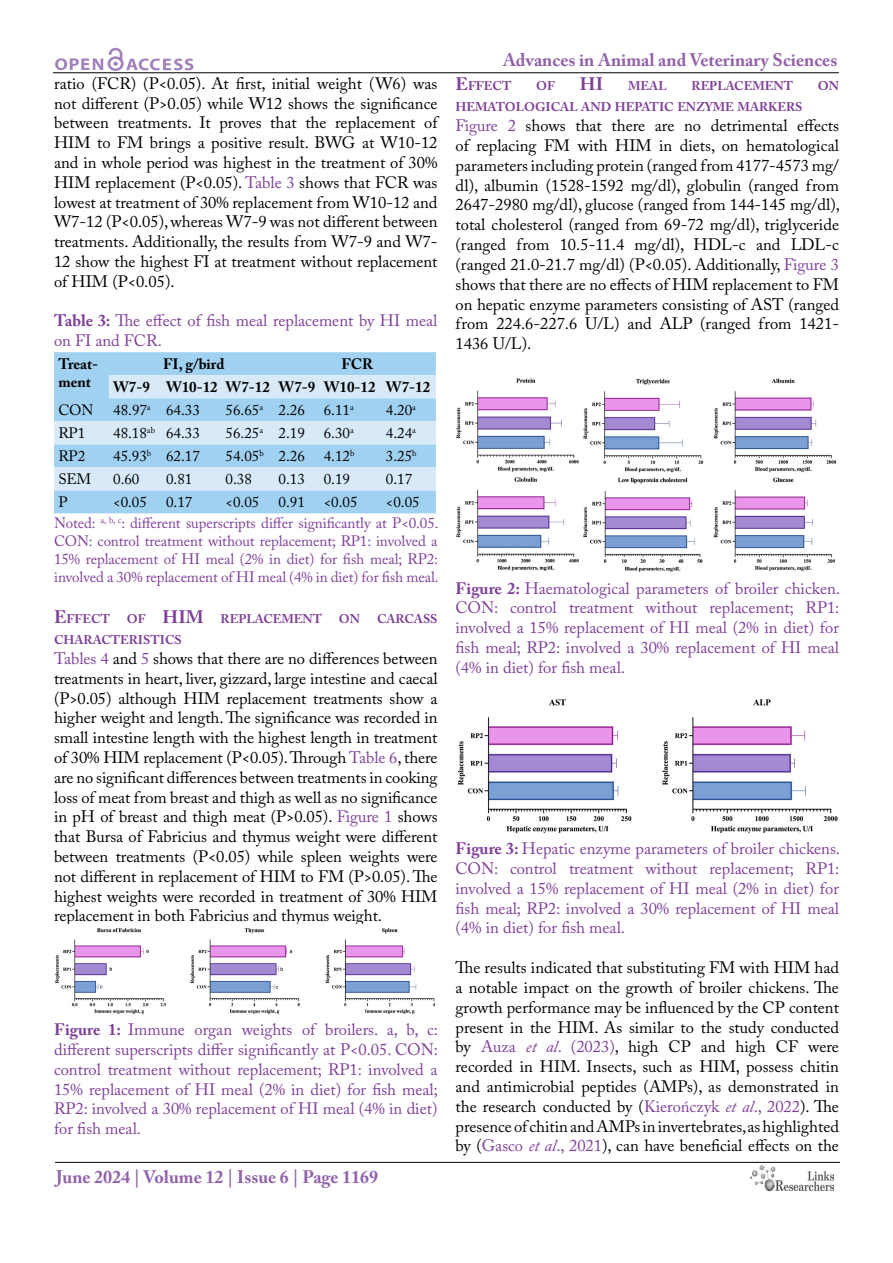
<style>
.page{position:relative;width:893px;height:1263px;background:#fff}
.page>*{position:absolute;margin:0;border:0;box-sizing:border-box;transform-origin:0 0}
.t1{font:700 18px "Adobe Caslon Pro";color:#9161a9}
.t2{font:700 18px "Adobe Caslon Pro";color:#7f3f98}
.t3{font:16.5px/19.8px "Adobe Caslon Pro";color:#000;text-align:justify}
.t4{font:16.5px/19.8px "Adobe Caslon Pro";color:#7f3f98;text-align:justify}
.t5{font:15px/18px "Adobe Caslon Pro";letter-spacing:-.005em;color:#7f3f98}
.t6{font:15px "Adobe Caslon Pro";color:#000}
.t7{font:700 15px/18px "Adobe Caslon Pro";color:#000}
.t8{font:700 12.6px "Adobe Caslon Pro";color:#7f3f98}
.s1{color:#7f3f98}
.s2{font-weight:700}
.s3{color:#000}
.s4{font-size:18px}
.s5{font-size:12.6px}
.s6{font-style:italic;color:#7f3f98}
</style>
<div class="page">
<hr style="left:53px;top:72px;width:786px;height:1px;background:#000">
<hr style="left:55px;top:1162px;width:785px;height:1px;background:#000">
<svg style="left:55px;top:48px;width:138px;height:23px"></svg>
<img style="left:750px;top:1166px;width:83px;height:26px">
<div style="left:54px;top:352px;width:382px;height:161px;background:#a1d1f0"></div>
<svg style="left:54px;top:375px;width:382px;height:115px;background:#c1dff4"></svg>
<img style="left:55px;top:928px;width:380px;height:86px">
<img style="left:456px;top:378px;width:381px;height:194px">
<img style="left:458px;top:699px;width:380px;height:134px">
<p class="t3" style="left:54px;top:73px;width:385px">ratio (FCR) (P&lt;0.05). At first, initial weight (W6) was not different (P&gt;0.05) while W12 shows the significance between treatments. It proves that the replacement of HIM to FM brings a positive result. BWG at W10-12 and in whole period was highest in the treatment of 30% HIM replacement (P&lt;0.05). <span class="s1">Table 3</span> shows that FCR was lowest at treatment of 30% replacement from W10-12 and W7-12 (P&lt;0.05), whereas W7-9 was not different between treatments. Additionally, the results from W7-9 and W7- 12 show the highest FI at treatment without replacement of HIM (P&lt;0.05).</p>
<p class="t4" style="left:54px;top:311px;width:385px"><span class="s2">Table 3:</span> The effect of fish meal replacement by HI meal on FI and FCR.</p>
<p class="t7" style="left:58px;top:355px;width:41px">Treat&shy;ment</p>
<p class="t7" style="left:163px;top:355px;width:63px">FI, g/bird</p>
<p class="t7" style="left:113px;top:353px;width:319px;line-height:23px;text-indent:228px">FCR<br>W7-9 W10-12 W7-12 W7-9 W10-12 W7-12</p>
<p class="t6" style="left:58px;top:401px;width:37px">CON</p>
<p class="t6" style="left:113px;top:401px;width:88px">48.97<sup>a</sup> 64.33</p>
<p class="t6" style="left:226px;top:401px;width:81px">56.65<sup>a</sup> 2.26</p>
<p class="t6" style="left:324px;top:401px;width:32px">6.11<sup>a</sup></p>
<p class="t6" style="left:386px;top:401px;width:32px">4.20<sup>a</sup></p>
<p class="t6" style="left:58px;top:424px;width:28px">RP1</p>
<p class="t6" style="left:113px;top:424px;width:88px">48.18<sup>ab</sup> 64.33</p>
<p class="t6" style="left:226px;top:424px;width:81px">56.25<sup>a</sup> 2.19</p>
<p class="t6" style="left:324px;top:424px;width:32px">6.30<sup>a</sup></p>
<p class="t6" style="left:386px;top:424px;width:32px">4.24<sup>a</sup></p>
<p class="t6" style="left:58px;top:447px;width:28px">RP2</p>
<p class="t6" style="left:113px;top:447px;width:88px">45.93<sup>b</sup> 62.17</p>
<p class="t6" style="left:226px;top:447px;width:81px">54.05<sup>b</sup> 2.26</p>
<p class="t6" style="left:324px;top:447px;width:32px">4.12<sup>b</sup></p>
<p class="t6" style="left:386px;top:447px;width:32px">3.25<sup>b</sup></p>
<p class="t6" style="left:58px;top:470px;width:34px">SEM</p>
<p class="t6" style="left:113px;top:470px;width:28px">0.60</p>
<p class="t6" style="left:166px;top:470px;width:28px">0.81</p>
<p class="t6" style="left:226px;top:470px;width:28px">0.38</p>
<p class="t6" style="left:279px;top:470px;width:28px">0.13</p>
<p class="t6" style="left:324px;top:470px;width:28px">0.19</p>
<p class="t6" style="left:386px;top:470px;width:28px">0.17</p>
<p class="t6" style="left:58px;top:493px;width:11px">P</p>
<p class="t6" style="left:113px;top:493px;width:35px">&lt;0.05</p>
<p class="t6" style="left:166px;top:493px;width:28px">0.17</p>
<p class="t6" style="left:226px;top:493px;width:35px">&lt;0.05</p>
<p class="t6" style="left:279px;top:493px;width:28px">0.91</p>
<p class="t6" style="left:324px;top:493px;width:35px">&lt;0.05</p>
<p class="t5" style="left:54px;top:492px;width:386px;line-height:21px;text-indent:332px"><span class="s3">&lt;0.05<br></span>Noted: <sup>a,</sup> <sup>b,</sup> <sup>c</sup>: different superscripts differ significantly at P&lt;0.05.</p>
<p class="t5" style="left:54px;top:532px;width:386px;text-align:justify">CON: control treatment without replacement; RP1: involved a 15% replacement of HI meal (2% in diet) for fish meal; RP2: involved a 30% replacement of HI meal (4% in diet) for fish meal.</p>
<p class="t8" style="left:54px;top:611px;width:57px"><span class="s4">E</span>FFECT</p>
<p class="t2" style="left:127px;top:606px;width:51px"><span class="s5">OF</span> HIM</p>
<p class="t8" style="left:221px;top:611px;width:93px">REPLACEMENT</p>
<p class="t8" style="left:339px;top:611px;width:22px">ON</p>
<p class="t8" style="left:377px;top:611px;width:62px">CARCASS</p>
<p class="t8" style="left:54px;top:632px;width:129px">CHARACTERISTICS</p>
<p class="t3" style="left:54px;top:648px;width:385px"><span class="s1">Tables 4</span> and <span class="s1">5</span> shows that there are no differences between treatments in heart, liver, gizzard, large intestine and caecal (P&gt;0.05) although HIM replacement treatments show a higher weight and length. The significance was recorded in small intestine length with the highest length in treatment of 30% HIM replacement (P&lt;0.05). Through <span class="s1">Table 6</span>, there are no significant differences between treatments in cooking loss of meat from breast and thigh as well as no significance in pH of breast and thigh meat (P&gt;0.05). <span class="s1">Figure 1</span> shows that Bursa of Fabricius and thymus weight were different between treatments (P&lt;0.05) while spleen weights were not different in replacement of HIM to FM (P&gt;0.05). The highest weights were recorded in treatment of 30% HIM replacement in both Fabricius and thymus weight.</p>
<p class="t4" style="left:54px;top:1019px;width:385px"><span class="s2">Figure 1:</span> Immune organ weights of broilers. a, b, c: different superscripts differ significantly at P&lt;0.05. CON: control treatment without replacement; RP1: involved a 15% replacement of HI meal (2% in diet) for fish meal; RP2: involved a 30% replacement of HI meal (4% in diet) for fish meal.</p>
<p class="t1" style="left:56px;top:1166px;width:324px">June 2024 | Volume 12 | Issue 6 | Page 1169</p>
<p class="t1" style="left:503px;top:50px;width:336px">Advances in Animal and Veterinary Sciences</p>
<p class="t8" style="left:455px;top:78px;width:57px"><span class="s4">E</span>FFECT</p>
<p class="t8" style="left:536px;top:78px;width:20px">OF</p>
<p class="t2" style="left:580px;top:73px;width:12px">HI</p>
<p class="t8" style="left:628px;top:78px;width:40px">MEAL</p>
<p class="t8" style="left:692px;top:78px;width:93px">REPLACEMENT</p>
<p class="t8" style="left:818px;top:78px;width:22px">ON</p>
<p class="t8" style="left:455px;top:100px;width:348px">HEMATOLOGICAL AND HEPATIC ENZYME MARKERS</p>
<p class="t3" style="left:455px;top:116px;width:386px"><span class="s1">Figure 2</span> shows that there are no detrimental effects of replacing FM with HIM in diets, on hematological parameters including protein (ranged from 4177-4573 mg/ dl), albumin (1528-1592 mg/dl), globulin (ranged from 2647-2980 mg/dl), glucose (ranged from 144-145 mg/dl), total cholesterol (ranged from 69-72 mg/dl), triglyceride (ranged from 10.5-11.4 mg/dl), HDL-c and LDL-c (ranged 21.0-21.7 mg/dl) (P&lt;0.05). Additionally, <span class="s1">Figure 3 </span>shows that there are no effects of HIM replacement to FM on hepatic enzyme parameters consisting of AST (ranged from 224.6-227.6 U/L) and ALP (ranged from 1421- 1436 U/L).</p>
<p class="t4" style="left:455px;top:578px;width:386px"><span class="s2">Figure 2:</span> Haematological parameters of broiler chicken.<br>CON: control treatment without replacement; RP1: involved a 15% replacement of HI meal (2% in diet) for fish meal; RP2: involved a 30% replacement of HI meal (4% in diet) for fish meal.</p>
<p class="t4" style="left:455px;top:839px;width:386px"><span class="s2">Figure 3:</span> Hepatic enzyme parameters of broiler chickens.<br>CON: control treatment without replacement; RP1: involved a 15% replacement of HI meal (2% in diet) for fish meal; RP2: involved a 30% replacement of HI meal (4% in diet) for fish meal.</p>
<p class="t3" style="left:455px;top:957px;width:385px">The results indicated that substituting FM with HIM had a notable impact on the growth of broiler chickens. The growth performance may be influenced by the CP content present in the HIM. As similar to the study conducted by <span class="s1">Auza</span> <span class="s6">et al</span><span class="s1">. (2023)</span>, high CP and high CF were recorded in HIM. Insects, such as HIM, possess chitin and antimicrobial peptides (AMPs), as demonstrated in the research conducted by (<span class="s1">Kierończyk</span> <span class="s6">et al</span><span class="s1">., 2022</span>). The presence of chitin and AMPs in invertebrates, as highlighted by (<span class="s1">Gasco</span> <span class="s6">et al</span><span class="s1">., 2021</span>), can have beneficial effects on the</p>
</div>
